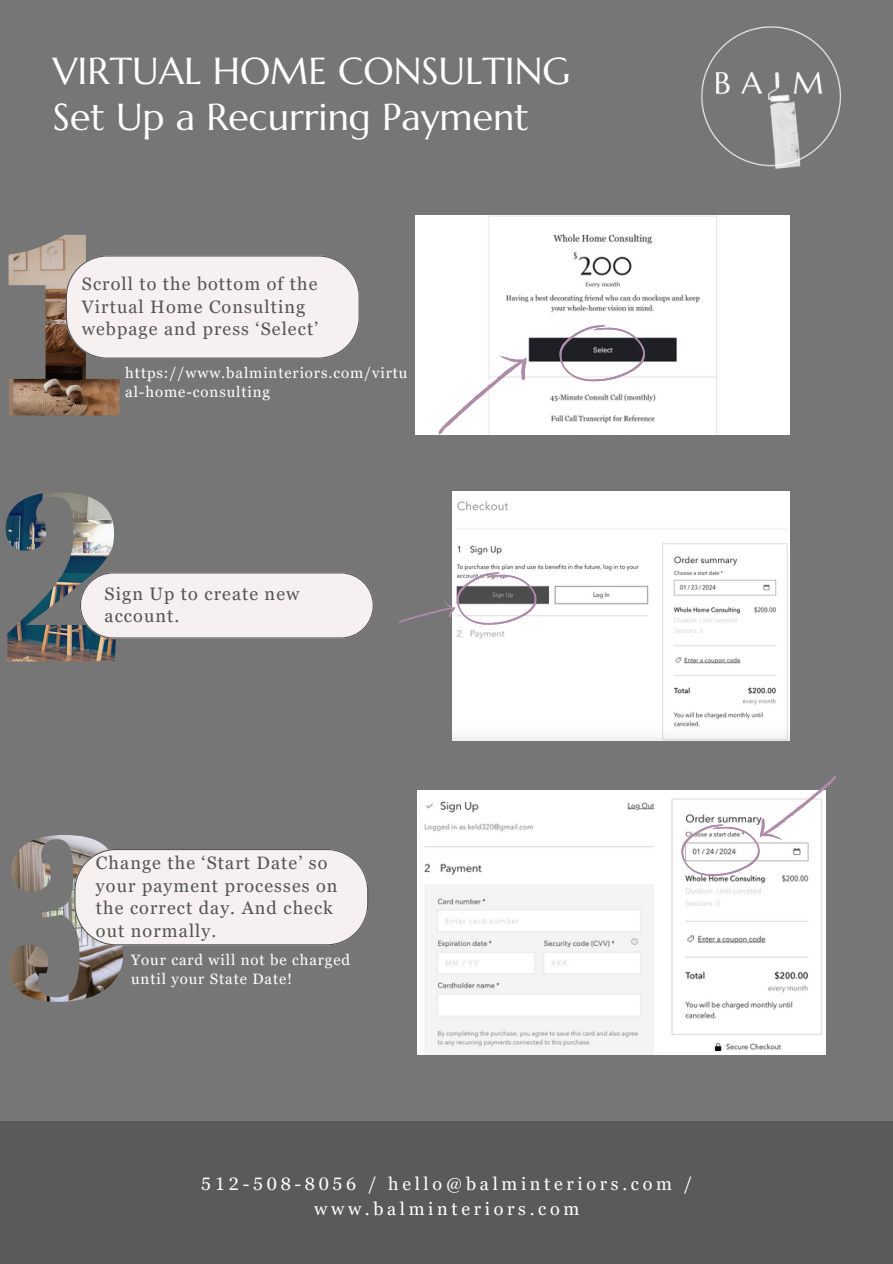
<style>
.page{position:relative;width:893px;height:1264px;background:#fff}
.page>*{position:absolute;margin:0;border:0;box-sizing:border-box;transform-origin:0 0}
.t1{font:37.5px "Marcellus";color:#fff}
.t2{font:18px/22.5px "Georgia Pro";letter-spacing:.06em;color:#545454}
.t3{font:18px/24.8px "Georgia Pro";letter-spacing:.205em;color:#fff;text-align:center}
.t4{font:15px/19.2px "Georgia Pro";letter-spacing:.06em;color:#fff}
</style>
<div class="page">
<div style="left:0;top:0;width:892px;height:1263px;background:#767676"></div>
<div style="left:0;top:1121px;width:892px;height:142px;background:#545454"></div>
<img style="left:9px;top:235px;width:111px;height:180px">
<img style="left:6px;top:492px;width:111px;height:169px">
<img style="left:9px;top:835px;width:114px;height:166px">
<svg style="left:74px;top:849px;width:294px;height:96px;background:#ece6e6"></svg>
<svg style="left:66px;top:255px;width:293px;height:104px;background:#ebe5e5"></svg>
<svg style="left:80px;top:572px;width:293px;height:66px;background:#e9e4e5"></svg>
<img style="left:452px;top:491px;width:337px;height:249px">
<img style="left:415px;top:216px;width:374px;height:218px">
<svg style="left:427px;top:344px;width:109px;height:91px;background:#f7f5f7"></svg>
<svg style="left:559px;top:325px;width:86px;height:56px;background:#9d9a9f"></svg>
<svg style="left:399px;top:572px;width:137px;height:53px"></svg>
<img style="left:417px;top:790px;width:408px;height:264px">
<svg style="left:681px;top:776px;width:155px;height:99px"></svg>
<img style="left:701px;top:26px;width:140px;height:143px">
<p class="t1" style="left:53px;top:48px;width:519px">VIRTUAL HOME CONSULTING</p>
<p class="t1" style="left:53px;top:93px;width:477px">Set Up a Recurring Payment</p>
<p class="t2" style="left:82px;top:273px;width:238px">Scroll to the bottom of the<br>Virtual Home Consulting webpage and press ‘Select’</p>
<p class="t4" style="left:125px;top:363px;width:284px">https://www.balminteriors.com/virtu al-home-consulting</p>
<h1 class="t2" style="left:105px;top:582px;width:196px">Sign Up to create new account.</h1>
<p class="t2" style="left:96px;top:851px;width:243px">Change the ‘Start Date’ so your payment processes on the correct day. And check out normally.</p>
<h3 class="t4" style="left:131px;top:950px;width:220px">Your card will not be charged until your State Date!</h3>
<h3 class="t3" style="left:201px;top:1171px;width:492px">512-508-8056 / hello@balminteriors.com / www.balminteriors.com</h3>
</div>
